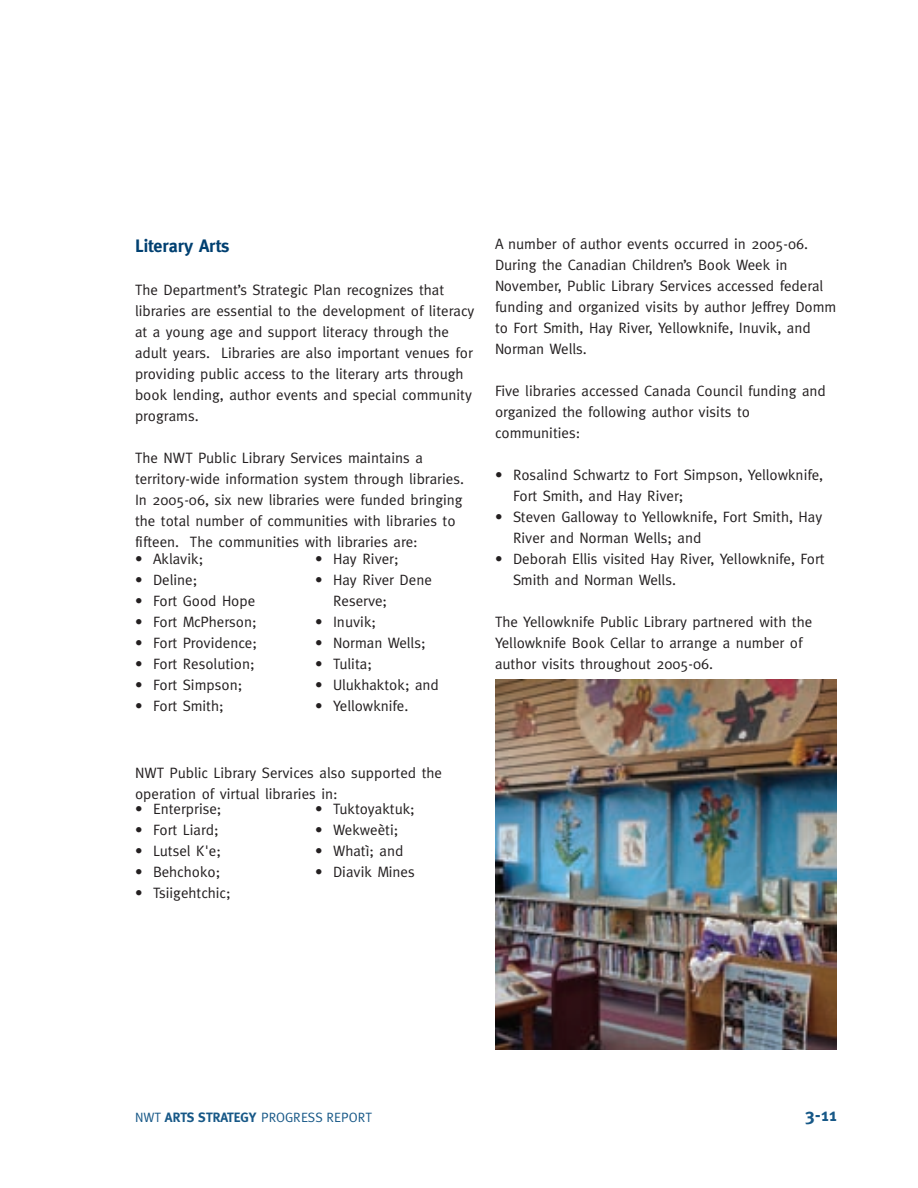
<style>
.page{position:relative;width:918px;height:1188px;background:#fff}
.page>*{position:absolute;margin:0;border:0;box-sizing:border-box;transform-origin:0 0}
.t1{font:700 18px "Meta";color:#004071}
.t2{font:700 18px "Meta";color:#175887}
.t3{font:15px/21px "Meta";color:#231f20}
.t4{font:13.5px "Meta";color:#175887}
.s1{font-weight:700}
</style>
<div class="page">
<img style="left:495px;top:679px;width:342px;height:371px">
<p class="t1" style="left:135px;top:239px;width:96px">Literary Arts</p>
<p class="t3" style="left:135px;top:281px;width:341px">The Department’s Strategic Plan recognizes that libraries are essential to the development of literacy at a young age and support literacy through the adult years. Libraries are also important venues for providing public access to the literary arts through book lending, author events and special community programs.</p>
<p class="t3" style="left:135px;top:449px;width:331px">The NWT Public Library Services maintains a territory-wide information system through libraries.<br>In 2005-06, six new libraries were funded bringing the total number of communities with libraries to fifteen. The communities with libraries are:</p>
<p class="t3" style="left:135px;top:549px;width:70px">• Aklavik;</p>
<p class="t3" style="left:135px;top:570px;width:64px">• Deline;</p>
<p class="t3" style="left:135px;top:591px;width:122px">• Fort Good Hope</p>
<p class="t3" style="left:135px;top:612px;width:123px">• Fort McPherson;</p>
<p class="t3" style="left:135px;top:633px;width:123px">• Fort Providence;</p>
<p class="t3" style="left:135px;top:654px;width:121px">• Fort Resolution;</p>
<p class="t3" style="left:135px;top:675px;width:109px">• Fort Simpson;</p>
<p class="t3" style="left:135px;top:696px;width:90px">• Fort Smith;</p>
<p class="t3" style="left:315px;top:549px;width:85px">• Hay River;</p>
<p class="t3" style="left:333px;top:570px;width:100px;text-indent:-18px">• Hay River Dene<br>Reserve;</p>
<p class="t3" style="left:315px;top:612px;width:62px">• Inuvik;</p>
<p class="t3" style="left:315px;top:633px;width:112px">• Norman Wells;</p>
<p class="t3" style="left:315px;top:654px;width:58px">• Tulita;</p>
<p class="t3" style="left:315px;top:675px;width:125px">• Ulukhaktok; and</p>
<p class="t3" style="left:315px;top:696px;width:95px">• Yellowknife.</p>
<p class="t3" style="left:495px;top:234px;width:343px">A number of author events occurred in 2005-06.<br>During the Canadian Children’s Book Week in November, Public Library Services accessed federal funding and organized visits by author Jeffrey Domm to Fort Smith, Hay River, Yellowknife, Inuvik, and Norman Wells.</p>
<p class="t3" style="left:495px;top:381px;width:332px">Five libraries accessed Canada Council funding and organized the following author visits to communities:</p>
<p class="t3" style="left:513px;top:465px;width:312px;text-indent:-18px">• Rosalind Schwartz to Fort Simpson, Yellowknife,<br>Fort Smith, and Hay River;</p>
<p class="t3" style="left:513px;top:507px;width:311px;text-indent:-18px">• Steven Galloway to Yellowknife, Fort Smith, Hay<br>River and Norman Wells; and</p>
<p class="t3" style="left:513px;top:549px;width:313px;text-indent:-18px">• Deborah Ellis visited Hay River, Yellowknife, Fort<br>Smith and Norman Wells.</p>
<p class="t3" style="left:495px;top:612px;width:319px">The Yellowknife Public Library partnered with the<br>Yellowknife Book Cellar to arrange a number of author visits throughout 2005-06.</p>
<p class="t3" style="left:135px;top:764px;width:309px">NWT Public Library Services also supported the operation of virtual libraries in:</p>
<p class="t3" style="left:315px;top:799px;width:101px">• Tuktoyaktuk;</p>
<p class="t3" style="left:315px;top:820px;width:85px">• Wekweèti;</p>
<p class="t3" style="left:315px;top:841px;width:90px">• Whatì; and</p>
<p class="t3" style="left:315px;top:862px;width:101px">• Diavik Mines</p>
<p class="t3" style="left:135px;top:799px;width:88px">• Enterprise;</p>
<p class="t3" style="left:135px;top:820px;width:85px">• Fort Liard;</p>
<p class="t3" style="left:135px;top:841px;width:87px">• Lutsel K'e;</p>
<p class="t3" style="left:135px;top:862px;width:87px">• Behchoko;</p>
<p class="t3" style="left:135px;top:883px;width:97px">• Tsiigehtchic;</p>
<p class="t4" style="left:135px;top:1113px;width:239px">NWT <span class="s1">ARTS STRATEGY</span> PROGRESS REPORT</p>
<p class="t2" style="left:805px;top:1108px;width:33px">3-11</p>
</div>
